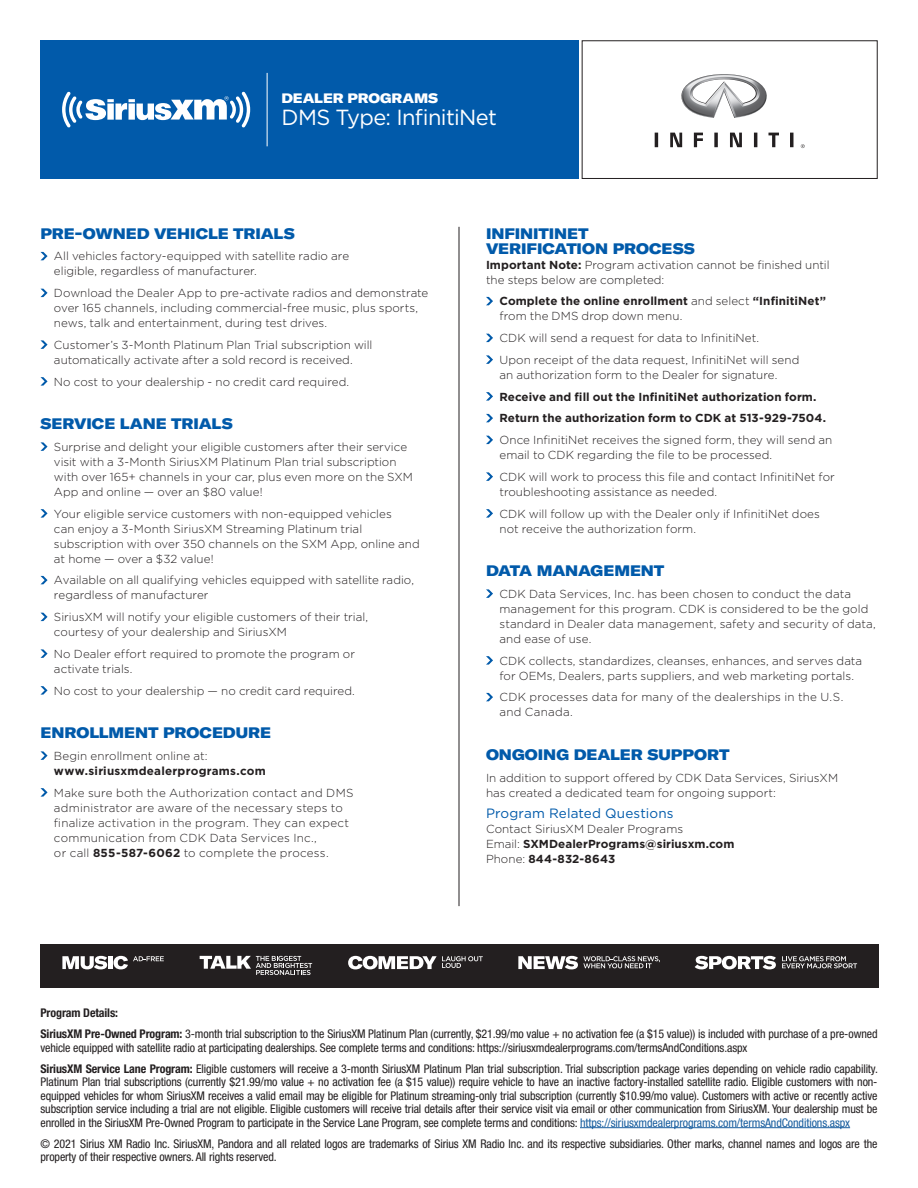
<style>
.page{position:relative;width:918px;height:1188px;background:#fff}
.page>*{position:absolute;margin:0;border:0;box-sizing:border-box;transform-origin:0 0}
.t1{font:21.9px "Gotham";letter-spacing:-.03em;color:#fff}
.t2{font:900 expanded 15px/15px "GT America";letter-spacing:-.005em;color:#015aaa}
.t3{font:13.5px "Gotham";letter-spacing:.01em;color:#015aaa}
.t4{font:900 expanded 13.5px "GT America";letter-spacing:-.01em;color:#fff}
.t5{font:condensed 12px/13.5px "Helvetica Neue LT Std";letter-spacing:-.01em;color:#231f20}
.t6{font:300 11.7px/15px "Gotham";color:#231f20}
.t7{font:700 11.7px/15px "Gotham";letter-spacing:.005em;color:#231f20}
.t8{font:300 11.7px/15px "Gotham";letter-spacing:.02em;color:#231f20}
.s1{font-weight:700}
.s2{font-weight:300}
.s3{color:#175d9e}
</style>
<div class="page">
<div style="left:40px;top:40px;width:539px;height:139px;background:#015aaa"></div>
<div style="left:582px;top:40px;width:296px;height:139px;border:1px solid #231f20"></div>
<svg style="left:62px;top:92px;width:188px;height:35px"></svg>
<hr style="left:267px;top:73px;width:1px;height:73px;background:#fff">
<hr style="left:459px;top:227px;width:1px;height:679px;background:#231f20">
<div style="left:40px;top:944px;width:839px;height:43px;background:#231f20"></div>
<svg style="left:62px;top:956px;width:45px;height:13px"></svg>
<hr style="left:108px;top:956px;width:4px;height:13px;background:#fff">
<svg style="left:114px;top:956px;width:50px;height:13px"></svg>
<svg style="left:695px;top:956px;width:81px;height:13px"></svg>
<svg style="left:782px;top:956px;width:75px;height:12px"></svg>
<svg style="left:518px;top:956px;width:142px;height:13px"></svg>
<svg style="left:348px;top:956px;width:135px;height:13px"></svg>
<svg style="left:200px;top:956px;width:112px;height:19px"></svg>
<img style="left:681px;top:74px;width:86px;height:44px">
<svg style="left:801px;top:144px;width:4px;height:4px"></svg>
<svg style="left:694px;top:133px;width:9px;height:14px"></svg>
<svg style="left:670px;top:133px;width:12px;height:14px"></svg>
<svg style="left:730px;top:133px;width:12px;height:14px"></svg>
<svg style="left:768px;top:133px;width:11px;height:14px"></svg>
<hr style="left:655px;top:133px;width:3px;height:14px;background:#231f20">
<svg style="left:714px;top:133px;width:4px;height:14px"></svg>
<hr style="left:754px;top:133px;width:3px;height:14px;background:#231f20">
<hr style="left:790px;top:133px;width:3px;height:14px;background:#231f20">
<svg style="left:40px;top:252px;width:8px;height:8px"></svg>
<svg style="left:40px;top:289px;width:8px;height:8px"></svg>
<svg style="left:40px;top:340px;width:8px;height:9px"></svg>
<svg style="left:40px;top:377px;width:8px;height:9px"></svg>
<svg style="left:40px;top:442px;width:8px;height:9px"></svg>
<svg style="left:40px;top:509px;width:8px;height:9px"></svg>
<svg style="left:40px;top:576px;width:8px;height:8px"></svg>
<svg style="left:40px;top:613px;width:8px;height:8px"></svg>
<svg style="left:40px;top:649px;width:8px;height:9px"></svg>
<svg style="left:40px;top:686px;width:8px;height:9px"></svg>
<svg style="left:40px;top:751px;width:8px;height:9px"></svg>
<svg style="left:40px;top:788px;width:8px;height:9px"></svg>
<svg style="left:486px;top:297px;width:7px;height:8px"></svg>
<svg style="left:486px;top:334px;width:7px;height:8px"></svg>
<svg style="left:486px;top:355px;width:7px;height:9px"></svg>
<svg style="left:486px;top:392px;width:7px;height:9px"></svg>
<svg style="left:486px;top:414px;width:7px;height:8px"></svg>
<svg style="left:486px;top:436px;width:7px;height:8px"></svg>
<svg style="left:486px;top:472px;width:7px;height:9px"></svg>
<svg style="left:486px;top:509px;width:7px;height:9px"></svg>
<svg style="left:486px;top:589px;width:7px;height:9px"></svg>
<svg style="left:486px;top:656px;width:7px;height:9px"></svg>
<svg style="left:486px;top:693px;width:7px;height:8px"></svg>
<hr style="left:580px;top:1127px;width:270px;height:1px;background:#175d9e">
<p class="t4" style="left:282px;top:90px;width:158px">DEALER PROGRAMS</p>
<h1 class="t1" style="left:282px;top:105px;width:217px">DMS Type: InfinitiNet</h1>
<p class="t2" style="left:40px;top:225px;width:256px">PRE-OWNED VEHICLE TRIALS</p>
<p class="t6" style="left:54px;top:249px;width:297px">All vehicles factory-equipped with satellite radio are eligible, regardless of manufacturer.</p>
<p class="t6" style="left:54px;top:285px;width:376px">Download the Dealer App to pre-activate radios and demonstrate over 165 channels, including commercial-free music, plus sports, news, talk and entertainment, during test drives.</p>
<p class="t6" style="left:54px;top:337px;width:320px">Customer’s 3-Month Platinum Plan Trial subscription will automatically activate after a sold record is received.</p>
<p class="t6" style="left:54px;top:374px;width:297px">No cost to your dealership - no credit card required.</p>
<p class="t2" style="left:40px;top:416px;width:194px">SERVICE LANE TRIALS</p>
<p class="t6" style="left:54px;top:439px;width:361px">Surprise and delight your eligible customers after their service visit with a 3-Month SiriusXM Platinum Plan trial subscription with over 165+ channels in your car, plus even more on the SXM App and online — over an $80 value!</p>
<p class="t6" style="left:54px;top:506px;width:367px">Your eligible service customers with non-equipped vehicles<br>can enjoy a 3-Month SiriusXM Streaming Platinum trial subscription with over 350 channels on the SXM App, online and at home — over a $32 value!</p>
<p class="t6" style="left:54px;top:573px;width:362px">Available on all qualifying vehicles equipped with satellite radio, regardless of manufacturer</p>
<p class="t6" style="left:54px;top:609px;width:316px">SiriusXM will notify your eligible customers of their trial, courtesy of your dealership and SiriusXM</p>
<p class="t6" style="left:54px;top:646px;width:303px">No Dealer effort required to promote the program or activate trials.</p>
<p class="t6" style="left:54px;top:683px;width:302px">No cost to your dealership — no credit card required.</p>
<p class="t2" style="left:40px;top:725px;width:232px">ENROLLMENT PROCEDURE</p>
<p class="t6" style="left:54px;top:748px;width:155px">Begin enrollment online at:</p>
<p class="t7" style="left:54px;top:763px;width:213px">www.siriusxmdealerprograms.com</p>
<p class="t6" style="left:54px;top:785px;width:301px">Make sure both the Authorization contact and DMS administrator are aware of the necessary steps to finalize activation in the program. They can expect communication from CDK Data Services Inc.,<br>or call <span class="s1">855-587-6062</span> to complete the process.</p>
<p class="t2" style="left:486px;top:225px;width:211px">INFINITINET<br>VERIFICATION PROCESS</p>
<p class="t6" style="left:486px;top:257px;width:345px"><span class="s1">Important Note:</span> Program activation cannot be finished until the steps below are completed:</p>
<p class="t7" style="left:499px;top:293px;width:328px">Complete the online enrollment <span class="s2">and select</span> “InfinitiNet” <span class="s2">from the DMS drop down menu.</span></p>
<p class="t6" style="left:500px;top:327px;width:301px;line-height:21.8px">CDK will send a request for data to InfinitiNet.<br>Upon receipt of the data request, InfinitiNet will send</p>
<p class="t6" style="left:500px;top:367px;width:279px">an authorization form to the Dealer for signature.</p>
<p class="t7" style="left:499px;top:385px;width:328px;line-height:21.8px">Receive and fill out the InfinitiNet authorization form.<br>Return the authorization form to CDK at 513-929-7504.</p>
<p class="t6" style="left:500px;top:432px;width:334px">Once InfinitiNet receives the signed form, they will send an email to CDK regarding the file to be processed.</p>
<p class="t6" style="left:499px;top:469px;width:337px">CDK will work to process this file and contact InfinitiNet for troubleshooting assistance as needed.</p>
<p class="t6" style="left:500px;top:506px;width:322px">CDK will follow up with the Dealer only if InfinitiNet does not receive the authorization form.</p>
<p class="t2" style="left:486px;top:563px;width:180px">DATA MANAGEMENT</p>
<p class="t6" style="left:499px;top:586px;width:378px">CDK Data Services, Inc. has been chosen to conduct the data management for this program. CDK is considered to be the gold standard in Dealer data management, safety and security of data, and ease of use.</p>
<p class="t6" style="left:500px;top:653px;width:364px">CDK collects, standardizes, cleanses, enhances, and serves data for OEMs, Dealers, parts suppliers, and web marketing portals.</p>
<p class="t8" style="left:500px;top:690px;width:345px">CDK processes data for many of the dealerships in the U.S. and Canada.</p>
<p class="t2" style="left:486px;top:747px;width:245px">ONGOING DEALER SUPPORT</p>
<p class="t6" style="left:486px;top:770px;width:354px">In addition to support offered by CDK Data Services, SiriusXM has created a dedicated team for ongoing support:</p>
<p class="t3" style="left:486px;top:806px;width:189px">Program Related Questions</p>
<p class="t7" style="left:486px;top:821px;width:250px"><span class="s2">Contact SiriusXM Dealer Programs<br>Email:</span> SXMDealerPrograms@siriusxm.com<br><span class="s2">Phone:</span> 844-832-8643</p>
<p class="t5" style="left:40px;top:1002px;width:839px;line-height:21px"><span class="s1">Program Details:<br>SiriusXM Pre-Owned Program:</span> 3-month trial subscription to the SiriusXM Platinum Plan (currently, $21.99/mo value + no activation fee (a $15 value)) is included with purchase of a pre-owned</p>
<p class="t5" style="left:40px;top:1037px;width:839px;line-height:21px">vehicle equipped with satellite radio at participating dealerships. See complete terms and conditions: https://siriusxmdealerprograms.com/termsAndConditions.aspx<br><span class="s1">SiriusXM Service Lane Program:</span> Eligible customers will receive a 3-month SiriusXM Platinum Plan trial subscription. Trial subscription package varies depending on vehicle radio capability.</p>
<p class="t5" style="left:40px;top:1075px;width:839px;text-align:justify">Platinum Plan trial subscriptions (currently $21.99/mo value + no activation fee (a $15 value)) require vehicle to have an inactive factory-installed satellite radio. Eligible customers with non&shy;equipped vehicles for whom SiriusXM receives a valid email may be eligible for Platinum streaming-only trial subscription (currently $10.99/mo value). Customers with active or recently active subscription service including a trial are not eligible. Eligible customers will receive trial details after their service visit via email or other communication from SiriusXM. Your dealership must be enrolled in the SiriusXM Pre-Owned Program to participate in the Service Lane Program, see complete terms and conditions: <span class="s3">https://siriusxmdealerprograms.com/termsAndConditions.aspx</span></p>
<p class="t5" style="left:40px;top:1136px;width:838px">© 2021 Sirius XM Radio Inc. SiriusXM, Pandora and all related logos are trademarks of Sirius XM Radio Inc. and its respective subsidiaries. Other marks, channel names and logos are the property of their respective owners. All rights reserved.</p>
</div>
